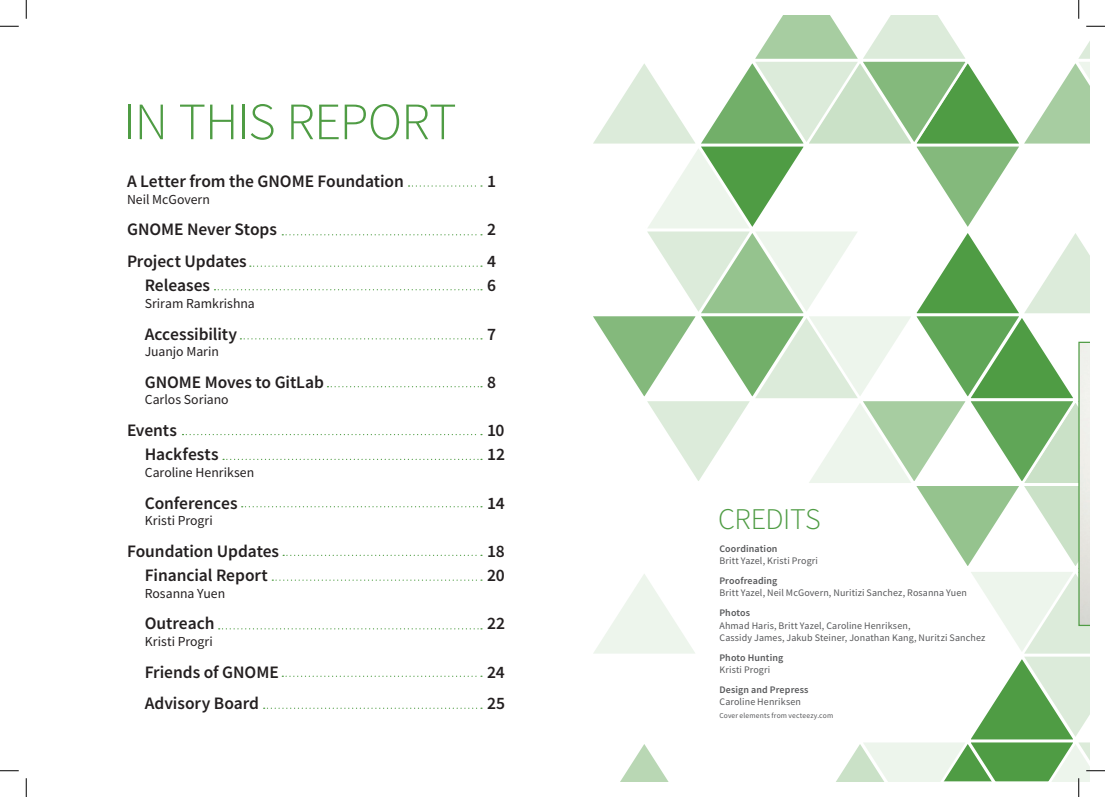
<style>
.page{position:relative;width:1105px;height:797px;background:#fff}
.page>*{position:absolute;margin:0;border:0;box-sizing:border-box;transform-origin:0 0}
.t1{font:300 52.5px "Source Sans Pro";letter-spacing:-.02em;color:#4f9c44}
.t2{font:300 30px "Source Sans Pro";letter-spacing:-.015em;color:#4f9c44}
.t3{font:600 17.5px "Source Sans Pro";letter-spacing:-.005em;color:#231f20}
.t4{font:13.75px "Source Sans Pro";color:#231f20}
.t5{font:10px/12.5px "Source Sans Pro";letter-spacing:.01em;color:#57585a}
.t6{font:600 10px "Source Sans Pro";letter-spacing:.01em;color:#57585a}
.t7{font:7.5px "Source Sans Pro";letter-spacing:.025em;color:#57585a}
</style>
<div class="page">
<svg style="left:409px;top:185px;width:73px;height:2px"></svg>
<svg style="left:282px;top:234px;width:200px;height:1px"></svg>
<svg style="left:250px;top:265px;width:232px;height:2px"></svg>
<svg style="left:214px;top:289px;width:268px;height:1px"></svg>
<svg style="left:240px;top:338px;width:242px;height:1px"></svg>
<svg style="left:327px;top:386px;width:155px;height:1px"></svg>
<svg style="left:182px;top:434px;width:300px;height:1px"></svg>
<svg style="left:223px;top:459px;width:259px;height:1px"></svg>
<svg style="left:242px;top:506px;width:240px;height:1px"></svg>
<svg style="left:283px;top:554px;width:199px;height:2px"></svg>
<svg style="left:272px;top:579px;width:210px;height:2px"></svg>
<svg style="left:219px;top:628px;width:263px;height:1px"></svg>
<svg style="left:282px;top:675px;width:200px;height:2px"></svg>
<svg style="left:264px;top:707px;width:218px;height:2px"></svg>
<svg style="left:0;top:25px;width:19px;height:2px"></svg>
<svg style="left:0;top:770px;width:19px;height:1px"></svg>
<svg style="left:25px;top:0;width:2px;height:19px"></svg>
<svg style="left:25px;top:778px;width:2px;height:19px"></svg>
<svg style="left:593px;top:0;width:512px;height:797px"></svg>
<h1 class="t1" style="left:123px;top:90px;width:335px">IN THIS REPORT</h1>
<p class="t3" style="left:127px;top:170px;width:278px">A Letter from the GNOME Foundation</p>
<p class="t3" style="left:487px;top:170px;width:10px">1</p>
<p class="t4" style="left:127px;top:190px;width:85px">Neil McGovern</p>
<p class="t3" style="left:127px;top:218px;width:151px">GNOME Never Stops</p>
<p class="t3" style="left:487px;top:218px;width:10px">2</p>
<p class="t3" style="left:127px;top:249px;width:121px">Project Updates</p>
<p class="t3" style="left:487px;top:249px;width:10px">4</p>
<p class="t3" style="left:145px;top:274px;width:67px">Releases</p>
<p class="t3" style="left:487px;top:274px;width:10px">6</p>
<p class="t4" style="left:145px;top:294px;width:112px">Sriram Ramkrishna</p>
<p class="t3" style="left:145px;top:322px;width:94px">Accessibility</p>
<p class="t3" style="left:487px;top:322px;width:10px">7</p>
<p class="t4" style="left:145px;top:343px;width:76px">Juanjo Marin</p>
<p class="t3" style="left:145px;top:370px;width:181px">GNOME Moves to GitLab</p>
<p class="t3" style="left:487px;top:370px;width:10px">8</p>
<p class="t4" style="left:145px;top:391px;width:86px">Carlos Soriano</p>
<p class="t3" style="left:127px;top:418px;width:52px">Events</p>
<p class="t3" style="left:487px;top:418px;width:19px">10</p>
<p class="t3" style="left:145px;top:443px;width:76px">Hackfests</p>
<p class="t3" style="left:487px;top:443px;width:19px">12</p>
<p class="t4" style="left:145px;top:463px;width:111px">Caroline Henriksen</p>
<p class="t3" style="left:145px;top:491px;width:94px">Conferences</p>
<p class="t3" style="left:487px;top:491px;width:19px">14</p>
<p class="t4" style="left:145px;top:512px;width:70px">Kristi Progri</p>
<p class="t3" style="left:127px;top:539px;width:154px">Foundation Updates</p>
<p class="t3" style="left:487px;top:539px;width:19px">18</p>
<p class="t3" style="left:145px;top:564px;width:125px">Financial Report</p>
<p class="t3" style="left:487px;top:564px;width:19px">20</p>
<p class="t4" style="left:145px;top:584px;width:82px">Rosanna Yuen</p>
<p class="t3" style="left:145px;top:612px;width:71px">Outreach</p>
<p class="t3" style="left:487px;top:612px;width:20px">22</p>
<p class="t4" style="left:145px;top:632px;width:70px">Kristi Progri</p>
<p class="t3" style="left:145px;top:660px;width:136px">Friends of GNOME</p>
<p class="t3" style="left:487px;top:660px;width:19px">24</p>
<p class="t3" style="left:145px;top:692px;width:116px">Advisory Board</p>
<p class="t3" style="left:487px;top:692px;width:20px">25</p>
<h2 class="t2" style="left:718px;top:500px;width:104px">CREDITS</h2>
<p class="t6" style="left:719px;top:542px;width:60px">Coordination</p>
<p class="t5" style="left:719px;top:554px;width:100px">Britt Yazel, Kristi Progri</p>
<p class="t6" style="left:719px;top:574px;width:60px">Proofreading</p>
<p class="t5" style="left:719px;top:587px;width:249px">Britt Yazel, Neil McGovern, Nuritizi Sanchez, Rosanna Yuen</p>
<p class="t6" style="left:719px;top:606px;width:32px">Photos</p>
<p class="t5" style="left:719px;top:619px;width:267px">Ahmad Haris, Britt Yazel, Caroline Henriksen,<br>Cassidy James, Jakub Steiner, Jonathan Kang, Nuritzi Sanchez</p>
<p class="t6" style="left:719px;top:650px;width:65px">Photo Hunting</p>
<p class="t5" style="left:719px;top:663px;width:52px">Kristi Progri</p>
<p class="t6" style="left:719px;top:683px;width:91px">Design and Prepress</p>
<p class="t5" style="left:719px;top:695px;width:83px">Caroline Henriksen</p>
<p class="t7" style="left:719px;top:710px;width:115px">Cover elements from vecteezy.com</p>
</div>
